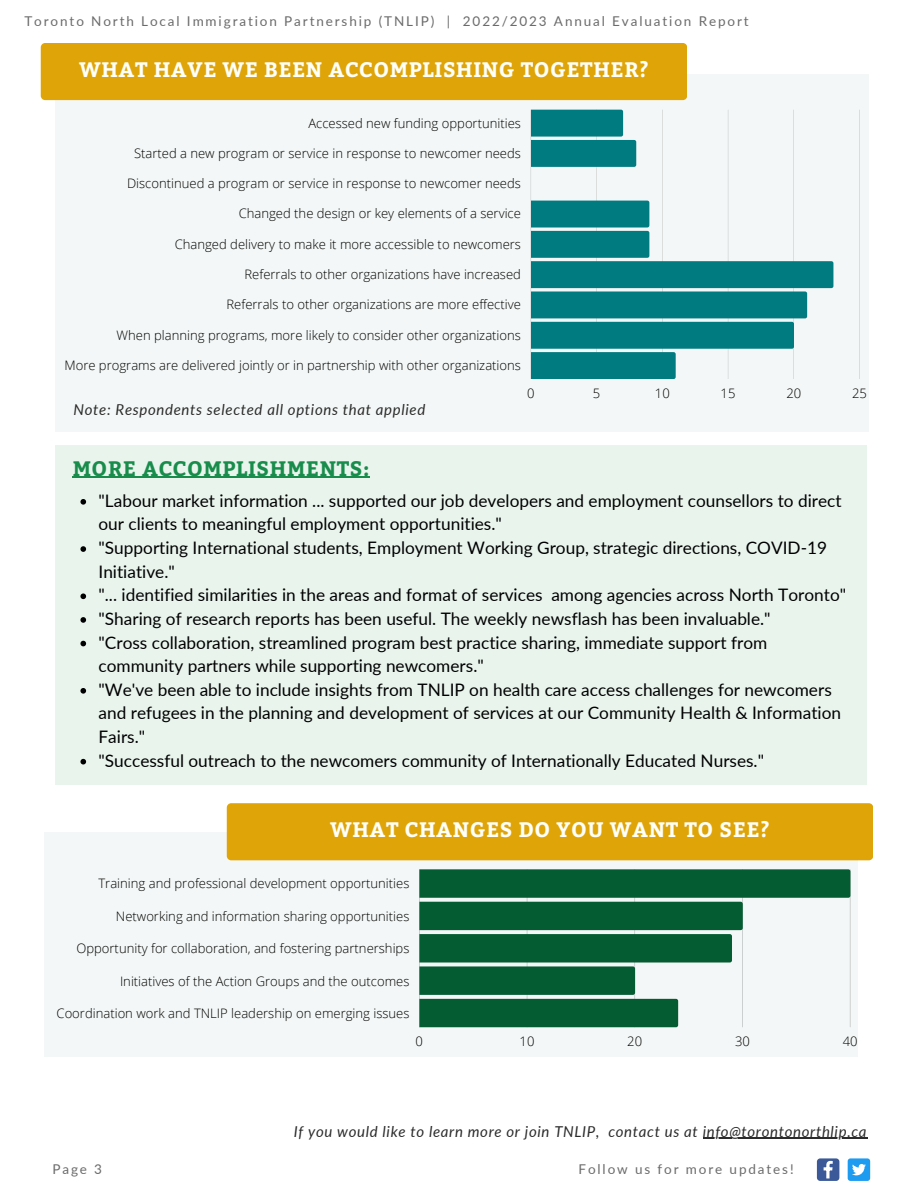
<style>
.page{position:relative;width:918px;height:1188px;background:#fff}
.page>*{position:absolute;margin:0;border:0;box-sizing:border-box;transform-origin:0 0}
.t1{font:700 20.85px "Bitter";letter-spacing:.03em;color:#fffff9}
.t2{font:700 20.85px "Bitter";letter-spacing:.03em;color:#188c4a}
.t3{font:17.25px/23.7px "Lato";color:#000}
.t4{font:italic 15px "Lato";letter-spacing:.045em;color:#2b2b2b}
.t5{font:13.5px "Lato";letter-spacing:.14em;color:#6b6b6b}
.t6{font:300 13.05px "Open Sans";color:#000}
</style>
<div class="page">
<svg style="left:817px;top:1158px;width:22px;height:23px"></svg>
<div style="left:848px;top:1158px;width:22px;height:23px;background:#1d9bf0;border-radius:3px"></div>
<svg style="left:852px;top:1164px;width:14px;height:11px"></svg>
<hr style="left:703px;top:1138px;width:164px;height:1px;background:#2b2b2b">
<div style="left:56px;top:74px;width:813px;height:358px;background:#f4f7f7"></div>
<div style="left:41px;top:43px;width:646px;height:57px;background:#dfa408;border-radius:4px"></div>
<svg style="left:531px;top:110px;width:329px;height:269px"></svg>
<svg style="left:621px;top:110px;width:2px;height:27px"></svg>
<svg style="left:634px;top:140px;width:2px;height:27px"></svg>
<svg style="left:647px;top:201px;width:2px;height:57px"></svg>
<svg style="left:831px;top:261px;width:2px;height:27px"></svg>
<svg style="left:805px;top:291px;width:2px;height:27px"></svg>
<svg style="left:792px;top:322px;width:2px;height:27px"></svg>
<svg style="left:674px;top:352px;width:2px;height:27px"></svg>
<div style="left:56px;top:445px;width:811px;height:340px;background:#e9f4ed"></div>
<hr style="left:73px;top:477px;width:297px;height:1px;background:#188c4a">
<svg style="left:80px;top:499px;width:6px;height:6px"></svg>
<svg style="left:80px;top:546px;width:6px;height:6px"></svg>
<svg style="left:80px;top:593px;width:6px;height:6px"></svg>
<svg style="left:80px;top:617px;width:6px;height:6px"></svg>
<svg style="left:80px;top:641px;width:6px;height:5px"></svg>
<svg style="left:80px;top:688px;width:6px;height:6px"></svg>
<svg style="left:80px;top:759px;width:6px;height:5px"></svg>
<div style="left:45px;top:832px;width:813px;height:224px;background:#f4f7f7"></div>
<div style="left:227px;top:803px;width:646px;height:57px;background:#dfa408;border-radius:4px"></div>
<svg style="left:419px;top:869px;width:429px;height:158px;fill:#035c32"></svg>
<svg style="left:848px;top:869px;width:2px;height:29px"></svg>
<svg style="left:741px;top:902px;width:2px;height:28px"></svg>
<svg style="left:730px;top:934px;width:2px;height:29px"></svg>
<svg style="left:633px;top:966px;width:2px;height:29px"></svg>
<svg style="left:676px;top:999px;width:2px;height:28px"></svg>
<p class="t5" style="left:24px;top:13px;width:726px">Toronto North Local Immigration Partnership (TNLIP) | 2022/2023 Annual Evaluation Report</p>
<p class="t1" style="left:79px;top:54px;width:571px">WHAT HAVE WE BEEN ACCOMPLISHING TOGETHER?</p>
<p class="t6" style="left:308px;top:114px;width:214px">Accessed new funding opportunities</p>
<p class="t6" style="left:134px;top:144px;width:388px">Started a new program or service in response to newcomer needs</p>
<p class="t6" style="left:127px;top:174px;width:395px">Discontinued a program or service in response to newcomer needs</p>
<p class="t6" style="left:239px;top:204px;width:284px">Changed the design or key elements of a service</p>
<p class="t6" style="left:175px;top:235px;width:348px">Changed delivery to make it more accessible to newcomers</p>
<p class="t6" style="left:245px;top:265px;width:278px">Referrals to other organizations have increased</p>
<p class="t6" style="left:227px;top:295px;width:296px">Referrals to other organizations are more effective</p>
<p class="t6" style="left:117px;top:326px;width:406px">When planning programs, more likely to consider other organizations</p>
<p class="t6" style="left:64px;top:356px;width:458px">More programs are delivered jointly or in partnership with other organizations</p>
<p class="t4" style="left:73px;top:400px;width:353px">Note: Respondents selected all options that applied</p>
<p class="t6" style="left:527px;top:384px;width:9px">0</p>
<p class="t6" style="left:593px;top:384px;width:9px">5</p>
<p class="t6" style="left:655px;top:384px;width:16px">10</p>
<p class="t6" style="left:721px;top:384px;width:16px">15</p>
<p class="t6" style="left:786px;top:384px;width:16px">20</p>
<p class="t6" style="left:852px;top:384px;width:16px">25</p>
<p class="t2" style="left:73px;top:453px;width:298px">MORE ACCOMPLISHMENTS:</p>
<p class="t3" style="left:99px;top:488px;width:745px">"Labour market information ... supported our job developers and employment counsellors to direct our clients to meaningful employment opportunities."</p>
<p class="t3" style="left:99px;top:536px;width:730px">"Supporting International students, Employment Working Group, strategic directions, COVID-19<br>Initiative."</p>
<p class="t3" style="left:99px;top:583px;width:749px">"... identified similarities in the areas and format of services among agencies across North Toronto"</p>
<p class="t3" style="left:99px;top:606px;width:674px">"Sharing of research reports has been useful. The weekly newsflash has been invaluable."</p>
<p class="t3" style="left:99px;top:630px;width:670px">"Cross collaboration, streamlined program best practice sharing, immediate support from community partners while supporting newcomers."</p>
<p class="t3" style="left:99px;top:677px;width:744px">"We've been able to include insights from TNLIP on health care access challenges for newcomers and refugees in the planning and development of services at our Community Health &amp; Information<br>Fairs."</p>
<p class="t3" style="left:99px;top:748px;width:667px">"Successful outreach to the newcomers community of Internationally Educated Nurses."</p>
<p class="t1" style="left:330px;top:814px;width:441px">WHAT CHANGES DO YOU WANT TO SEE?</p>
<p class="t6" style="left:98px;top:875px;width:313px">Training and professional development opportunities</p>
<p class="t6" style="left:116px;top:907px;width:295px">Networking and information sharing opportunities</p>
<p class="t6" style="left:76px;top:939px;width:335px">Opportunity for collaboration, and fostering partnerships</p>
<p class="t6" style="left:120px;top:972px;width:291px">Initiatives of the Action Groups and the outcomes</p>
<p class="t6" style="left:57px;top:1004px;width:354px">Coordination work and TNLIP leadership on emerging issues</p>
<p class="t6" style="left:416px;top:1032px;width:9px">0</p>
<p class="t6" style="left:520px;top:1032px;width:16px">10</p>
<p class="t6" style="left:627px;top:1032px;width:16px">20</p>
<p class="t6" style="left:735px;top:1032px;width:16px">30</p>
<p class="t6" style="left:843px;top:1032px;width:16px">40</p>
<p class="t5" style="left:52px;top:1161px;width:51px">Page 3</p>
<p class="t4" style="left:294px;top:1122px;width:574px">If you would like to learn more or join TNLIP, contact us at info@torontonorthlip.ca</p>
<p class="t5" style="left:579px;top:1161px;width:217px">Follow us for more updates!</p>
</div>
